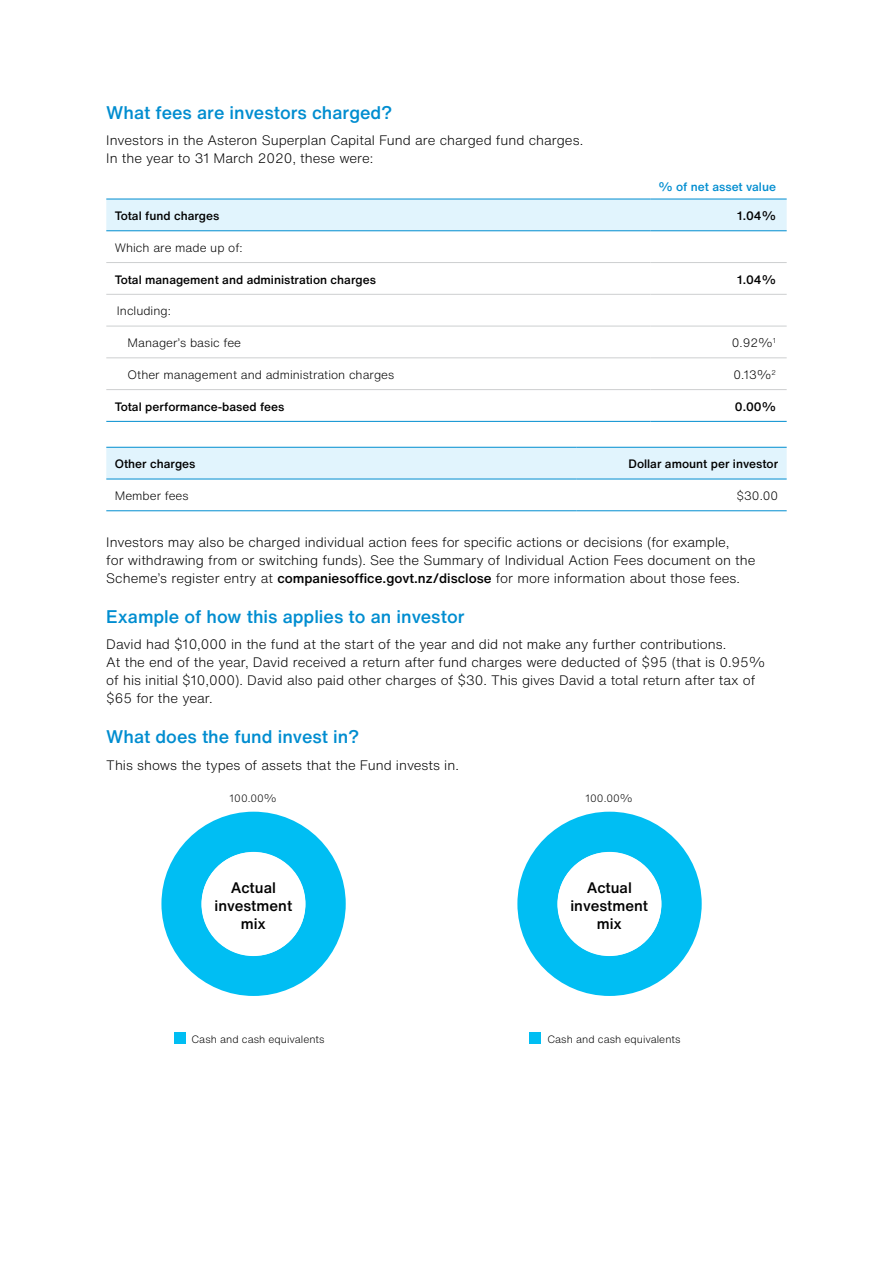
<style>
.page{position:relative;width:893px;height:1263px;background:#fff}
.page>*{position:absolute;margin:0;border:0;box-sizing:border-box;transform-origin:0 0}
.t1{font:500 18px "Helvetica Now Text";color:#008dd0}
.t2{font:500 15px/18px "Helvetica Now Text";color:#000;text-align:center}
.t3{font:300 13.5px/18px "Helvetica Now Text";color:#000}
.t4{font:500 12px "Helvetica Now Text";color:#000}
.t5{font:300 12px "Helvetica Now Text";color:#000}
.t6{font:500 12px "Helvetica Now Text";color:#008dd0}
.t7{font:300 10.5px "Helvetica Now Text";color:#000}
.s1{font-weight:500}
</style>
<div class="page">
<div style="left:106px;top:200px;width:681px;height:30px;background:#e1f4fd"></div>
<hr style="left:106px;top:262px;width:545px;height:1px;background:#cdcfd0">
<hr style="left:651px;top:262px;width:136px;height:1px;background:#cdcfd0">
<hr style="left:106px;top:294px;width:545px;height:1px;background:#cdcfd0">
<hr style="left:106px;top:326px;width:545px;height:1px;background:#cdcfd0">
<hr style="left:651px;top:294px;width:136px;height:1px;background:#cdcfd0">
<hr style="left:651px;top:326px;width:136px;height:1px;background:#cdcfd0">
<hr style="left:106px;top:357px;width:545px;height:1px;background:#cdcfd0">
<hr style="left:651px;top:357px;width:136px;height:1px;background:#cdcfd0">
<hr style="left:106px;top:199px;width:545px;height:1px;background:#008dd0">
<hr style="left:651px;top:199px;width:136px;height:1px;background:#008dd0">
<hr style="left:106px;top:230px;width:545px;height:1px;background:#008dd0">
<hr style="left:651px;top:230px;width:136px;height:1px;background:#008dd0">
<hr style="left:106px;top:389px;width:545px;height:1px;background:#cdcfd0">
<hr style="left:651px;top:389px;width:136px;height:1px;background:#cdcfd0">
<hr style="left:106px;top:421px;width:545px;height:1px;background:#008dd0">
<hr style="left:651px;top:421px;width:136px;height:1px;background:#008dd0">
<div style="left:106px;top:448px;width:681px;height:31px;background:#e1f4fd"></div>
<hr style="left:106px;top:447px;width:470px;height:1px;background:#008dd0">
<hr style="left:576px;top:447px;width:211px;height:1px;background:#008dd0">
<hr style="left:106px;top:479px;width:470px;height:1px;background:#008dd0">
<hr style="left:576px;top:479px;width:211px;height:1px;background:#008dd0">
<hr style="left:106px;top:510px;width:470px;height:1px;background:#008dd0">
<hr style="left:576px;top:510px;width:211px;height:1px;background:#008dd0">
<div style="left:161px;top:812px;width:185px;height:184px;background:#00bef3;border-radius:92px"></div>
<div style="left:517px;top:812px;width:185px;height:184px;background:#00bef3;border-radius:92px"></div>
<div style="left:174px;top:1032px;width:11px;height:12px;background:#00bef3"></div>
<div style="left:529px;top:1032px;width:12px;height:12px;background:#00bef3"></div>
<div style="left:201px;top:852px;width:104px;height:104px;background:#fff;border-radius:50%"></div>
<div style="left:557px;top:852px;width:104px;height:104px;background:#fff;border-radius:50%"></div>
<h1 class="t1" style="left:106px;top:99px;width:287px">What fees are investors charged?</h1>
<p class="t3" style="left:106px;top:131px;width:478px">Investors in the Asteron Superplan Capital Fund are charged fund charges.<br>In the year to 31 March 2020, these were:</p>
<p class="t6" style="left:658px;top:177px;width:119px">% of net asset value</p>
<p class="t4" style="left:115px;top:207px;width:106px">Total fund charges</p>
<p class="t4" style="left:737px;top:207px;width:40px">1.04%</p>
<p class="t5" style="left:115px;top:239px;width:129px">Which are made up of:</p>
<p class="t4" style="left:115px;top:270px;width:263px">Total management and administration charges</p>
<p class="t4" style="left:737px;top:270px;width:40px">1.04%</p>
<p class="t5" style="left:117px;top:302px;width:55px">Including:</p>
<p class="t5" style="left:128px;top:334px;width:115px">Manager’s basic fee</p>
<p class="t5" style="left:732px;top:334px;width:46px">0.92%<sup>1</sup></p>
<p class="t5" style="left:128px;top:366px;width:268px">Other management and administration charges</p>
<p class="t5" style="left:734px;top:366px;width:44px">0.13%<sup>2</sup></p>
<p class="t4" style="left:115px;top:397px;width:171px">Total performance-based fees</p>
<p class="t4" style="left:735px;top:397px;width:43px">0.00%</p>
<p class="t4" style="left:115px;top:455px;width:82px">Other charges</p>
<p class="t4" style="left:628px;top:455px;width:151px">Dollar amount per investor</p>
<p class="t5" style="left:115px;top:487px;width:75px">Member fees</p>
<p class="t5" style="left:737px;top:487px;width:43px">$30.00</p>
<p class="t3" style="left:106px;top:532px;width:651px">Investors may also be charged individual action fees for specific actions or decisions (for example,<br>for withdrawing from or switching funds). See the Summary of Individual Action Fees document on the<br>Scheme’s register entry at <span class="s1">companiesoffice.govt.nz/disclose</span> for more information about those fees.</p>
<h1 class="t1" style="left:106px;top:603px;width:360px">Example of how this applies to an investor</h1>
<p class="t3" style="left:106px;top:635px;width:661px">David had $10,000 in the fund at the start of the year and did not make any further contributions.<br>At the end of the year, David received a return after fund charges were deducted of $95 (that is 0.95% of his initial $10,000). David also paid other charges of $30. This gives David a total return after tax of $65 for the year.</p>
<h1 class="t1" style="left:106px;top:723px;width:254px">What does the fund invest in?</h1>
<p class="t3" style="left:106px;top:755px;width:354px">This shows the types of assets that the Fund invests in.</p>
<p class="t7" style="left:230px;top:790px;width:49px">100.00%</p>
<p class="t7" style="left:586px;top:790px;width:49px">100.00%</p>
<p class="t2" style="left:214px;top:878px;width:79px">Actual investment mix</p>
<p class="t2" style="left:570px;top:878px;width:79px">Actual investment mix</p>
<p class="t7" style="left:192px;top:1031px;width:134px">Cash and cash equivalents</p>
<p class="t7" style="left:548px;top:1031px;width:134px">Cash and cash equivalents</p>
</div>
